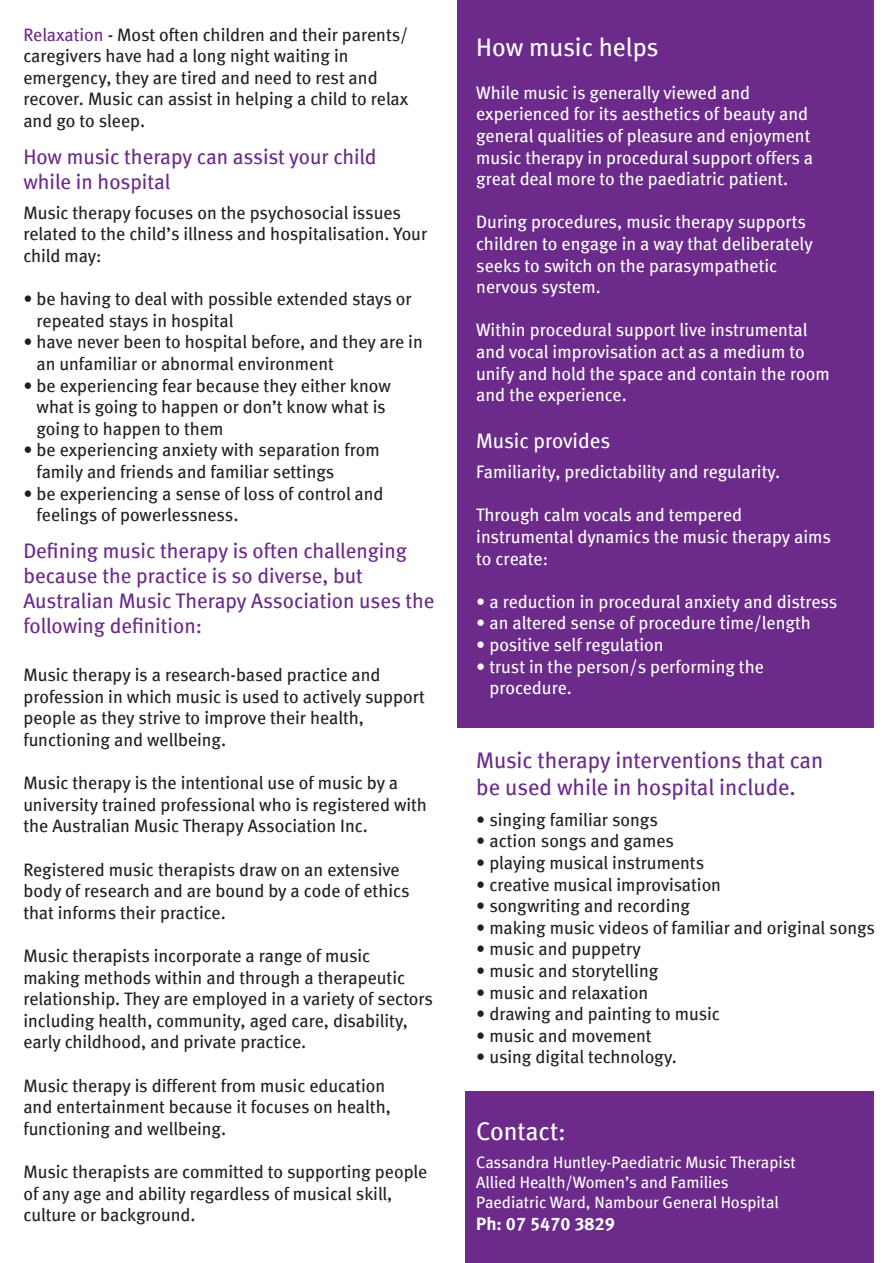
<style>
.page{position:relative;width:893px;height:1263px;background:#fff}
.page>*{position:absolute;margin:0;border:0;box-sizing:border-box;transform-origin:0 0}
.t1{font:25.5px "Meta Book LF";color:#fff}
.t2{font:22.5px/27px "Meta Book LF";color:#6c2b8b}
.t3{font:21px/25.2px "Meta Book LF";color:#6c2b8b}
.t4{font:21px "Meta Book LF";letter-spacing:-.005em;color:#fff}
.t5{font:18px/21.6px "Meta Book LF";color:#231f20}
.t6{font:18px/21.6px "Meta Book LF";color:#fff}
.t7{font:18px "Meta Bold LF";color:#fff}
.t8{font:16.5px "Meta Book LF";color:#fff}
.s1{color:#6c2b8b}
</style>
<div class="page">
<div style="left:457px;top:0;width:417px;height:727px;background:#6c2b8b"></div>
<div style="left:466px;top:1092px;width:408px;height:171px;background:#6c2b8b"></div>
<p class="t5" style="left:23px;top:23px;width:386px"><span class="s1">Relaxation</span> - Most often children and their parents/ caregivers have had a long night waiting in emergency, they are tired and need to rest and recover. Music can assist in helping a child to relax and go to sleep.</p>
<p class="t3" style="left:23px;top:144px;width:355px">How music therapy can assist your child while in hospital</p>
<p class="t5" style="left:23px;top:201px;width:405px">Music therapy focuses on the psychosocial issues related to the child’s illness and hospitalisation. Your child may:</p>
<p class="t5" style="left:37px;top:288px;width:377px;text-indent:-13px">• be having to deal with possible extended stays or repeated stays in hospital</p>
<p class="t5" style="left:37px;top:331px;width:388px;text-indent:-13px">• have never been to hospital before, and they are in an unfamiliar or abnormal environment</p>
<p class="t5" style="left:37px;top:374px;width:356px;text-indent:-13px">• be experiencing fear because they either know what is going to happen or don’t know what is going to happen to them</p>
<p class="t5" style="left:37px;top:439px;width:345px;text-indent:-13px">• be experiencing anxiety with separation from family and friends and familiar settings</p>
<p class="t5" style="left:37px;top:482px;width:349px;text-indent:-13px">• be experiencing a sense of loss of control and feelings of powerlessness.</p>
<p class="t3" style="left:23px;top:537px;width:413px">Defining music therapy is often challenging because the practice is so diverse, but Australian Music Therapy Association uses the following definition:</p>
<p class="t5" style="left:23px;top:664px;width:403px">Music therapy is a research-based practice and profession in which music is used to actively support people as they strive to improve their health, functioning and wellbeing.</p>
<p class="t5" style="left:23px;top:772px;width:405px">Music therapy is the intentional use of music by a university trained professional who is registered with the Australian Music Therapy Association Inc.</p>
<p class="t5" style="left:23px;top:858px;width:388px">Registered music therapists draw on an extensive body of research and are bound by a code of ethics that informs their practice.</p>
<p class="t5" style="left:23px;top:945px;width:411px">Music therapists incorporate a range of music<br>making methods within and through a therapeutic relationship. They are employed in a variety of sectors including health, community, aged care, disability, early childhood, and private practice.</p>
<p class="t5" style="left:23px;top:1074px;width:369px">Music therapy is different from music education and entertainment because it focuses on health, functioning and wellbeing.</p>
<p class="t5" style="left:23px;top:1161px;width:405px">Music therapists are committed to supporting people of any age and ability regardless of musical skill, culture or background.</p>
<p class="t1" style="left:476px;top:32px;width:184px">How music helps</p>
<p class="t6" style="left:476px;top:82px;width:338px">While music is generally viewed and experienced for its aesthetics of beauty and general qualities of pleasure and enjoyment music therapy in procedural support offers a great deal more to the paediatric patient.</p>
<p class="t6" style="left:476px;top:211px;width:338px">During procedures, music therapy supports children to engage in a way that deliberately seeks to switch on the parasympathetic nervous system.</p>
<p class="t6" style="left:476px;top:319px;width:355px">Within procedural support live instrumental and vocal improvisation act as a medium to unify and hold the space and contain the room and the experience.</p>
<p class="t4" style="left:476px;top:428px;width:136px">Music provides</p>
<p class="t6" style="left:476px;top:461px;width:306px">Familiarity, predictability and regularity.</p>
<p class="t6" style="left:476px;top:504px;width:356px">Through calm vocals and tempered instrumental dynamics the music therapy aims to create:</p>
<p class="t6" style="left:476px;top:590px;width:363px">• a reduction in procedural anxiety and distress</p>
<p class="t6" style="left:476px;top:612px;width:336px">• an altered sense of procedure time/length</p>
<p class="t6" style="left:476px;top:634px;width:189px">• positive self regulation</p>
<p class="t6" style="left:489px;top:655px;width:276px;text-indent:-13px">• trust in the person/s performing the procedure.</p>
<p class="t2" style="left:476px;top:747px;width:349px">Music therapy interventions that can be used while in hospital include.</p>
<p class="t5" style="left:476px;top:808px;width:183px">• singing familiar songs</p>
<p class="t5" style="left:476px;top:830px;width:199px">• action songs and games</p>
<p class="t5" style="left:476px;top:852px;width:229px">• playing musical instruments</p>
<p class="t5" style="left:476px;top:873px;width:246px">• creative musical improvisation</p>
<p class="t5" style="left:476px;top:895px;width:215px">• songwriting and recording</p>
<p class="t5" style="left:476px;top:916px;width:400px">• making music videos of familiar and original songs</p>
<p class="t5" style="left:476px;top:938px;width:166px">• music and puppetry</p>
<p class="t5" style="left:476px;top:960px;width:184px">• music and storytelling</p>
<p class="t5" style="left:476px;top:981px;width:173px">• music and relaxation</p>
<p class="t5" style="left:476px;top:1003px;width:245px">• drawing and painting to music</p>
<p class="t5" style="left:476px;top:1024px;width:177px">• music and movement</p>
<p class="t5" style="left:476px;top:1046px;width:202px">• using digital technology.</p>
<p class="t1" style="left:476px;top:1116px;width:91px">Contact:</p>
<p class="t8" style="left:476px;top:1153px;width:321px">Cassandra Huntley-Paediatric Music Therapist</p>
<p class="t8" style="left:476px;top:1173px;width:254px">Allied Health/Women’s and Families</p>
<p class="t8" style="left:476px;top:1192px;width:304px">Paediatric Ward, Nambour General Hospital</p>
<p class="t7" style="left:476px;top:1212px;width:140px">Ph: 07 5470 3829</p>
</div>
